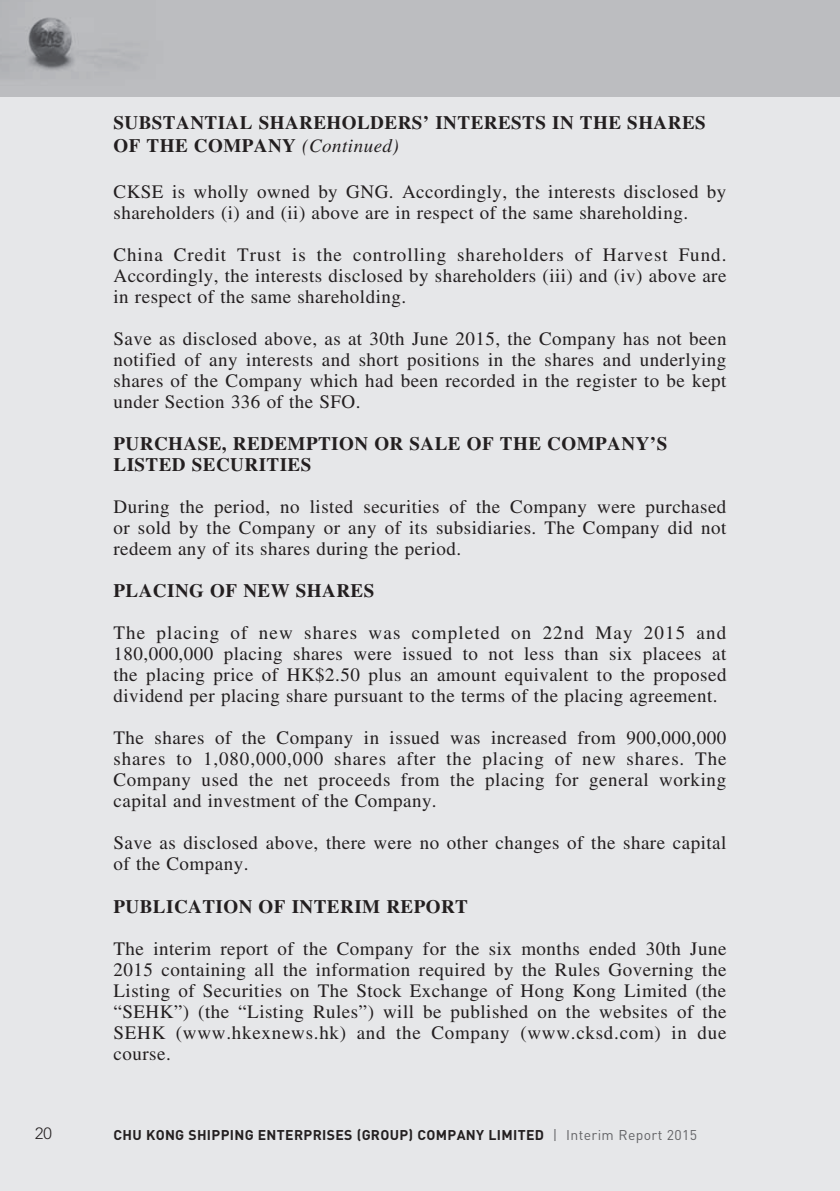
<style>
.page{position:relative;width:840px;height:1191px;background:#fff}
.page>*{position:absolute;margin:0;border:0;box-sizing:border-box;transform-origin:0 0}
.t1{font:19px/21px "Times LT Std";letter-spacing:.025em;color:#231f20;text-align:justify}
.t2{font:700 19px/23px "Times LT Std";letter-spacing:.025em;color:#231f20}
.t3{font:300 16px "Vectora LT Std";color:#231f20}
.t4{font:700 14px "DIN Pro";letter-spacing:.025em;color:#231f20}
.s1{font-weight:400;font-style:italic}
.s2{font-weight:400;color:#636366}
</style>
<div class="page">
<div style="left:0;top:0;width:839px;height:1191px;background:#e6e7e9"></div>
<div style="left:0;top:0;width:839px;height:97px;background:#bcbdc0"></div>
<img style="left:0;top:17px;width:132px;height:55px">
<p class="t2" style="left:113px;top:111px;width:593px">SUBSTANTIAL SHAREHOLDERS’ INTERESTS IN THE SHARES<br>OF THE COMPANY <span class="s1">(Continued)</span></p>
<p class="t1" style="left:113px;top:181px;width:614px">CKSE is wholly owned by GNG. Accordingly, the interests disclosed by shareholders (i) and (ii) above are in respect of the same shareholding.</p>
<p class="t1" style="left:113px;top:244px;width:614px">China Credit Trust is the controlling shareholders of Harvest Fund.<br>Accordingly, the interests disclosed by shareholders (iii) and (iv) above are in respect of the same shareholding.</p>
<p class="t1" style="left:113px;top:328px;width:614px">Save as disclosed above, as at 30th June 2015, the Company has not been notified of any interests and short positions in the shares and underlying shares of the Company which had been recorded in the register to be kept under Section 336 of the SFO.</p>
<p class="t2" style="left:113px;top:433px;width:555px;line-height:21px">PURCHASE, REDEMPTION OR SALE OF THE COMPANY’S<br>LISTED SECURITIES</p>
<p class="t1" style="left:113px;top:496px;width:614px">During the period, no listed securities of the Company were purchased or sold by the Company or any of its subsidiaries. The Company did not redeem any of its shares during the period.</p>
<p class="t2" style="left:113px;top:579px;width:262px">PLACING OF NEW SHARES</p>
<p class="t1" style="left:113px;top:622px;width:614px">The placing of new shares was completed on 22nd May 2015 and 180,000,000 placing shares were issued to not less than six placees at the placing price of HK$2.50 plus an amount equivalent to the proposed dividend per placing share pursuant to the terms of the placing agreement.</p>
<p class="t1" style="left:113px;top:727px;width:614px">The shares of the Company in issued was increased from 900,000,000 shares to 1,080,000,000 shares after the placing of new shares. The Company used the net proceeds from the placing for general working capital and investment of the Company.</p>
<p class="t1" style="left:113px;top:832px;width:614px">Save as disclosed above, there were no other changes of the share capital of the Company.</p>
<p class="t2" style="left:113px;top:894px;width:356px">PUBLICATION OF INTERIM REPORT</p>
<p class="t1" style="left:113px;top:937px;width:614px">The interim report of the Company for the six months ended 30th June 2015 containing all the information required by the Rules Governing the Listing of Securities on The Stock Exchange of Hong Kong Limited (the “SEHK”) (the “Listing Rules”) will be published on the websites of the SEHK (www.hkexnews.hk) and the Company (www.cksd.com) in due course.</p>
<p class="t3" style="left:35px;top:1124px;width:18px">20</p>
<p class="t4" style="left:113px;top:1125px;width:585px">CHU KONG SHIPPING ENTERPRISES (GROUP) COMPANY LIMITED <span class="s2">| Interim Report 2015</span></p>
</div>
